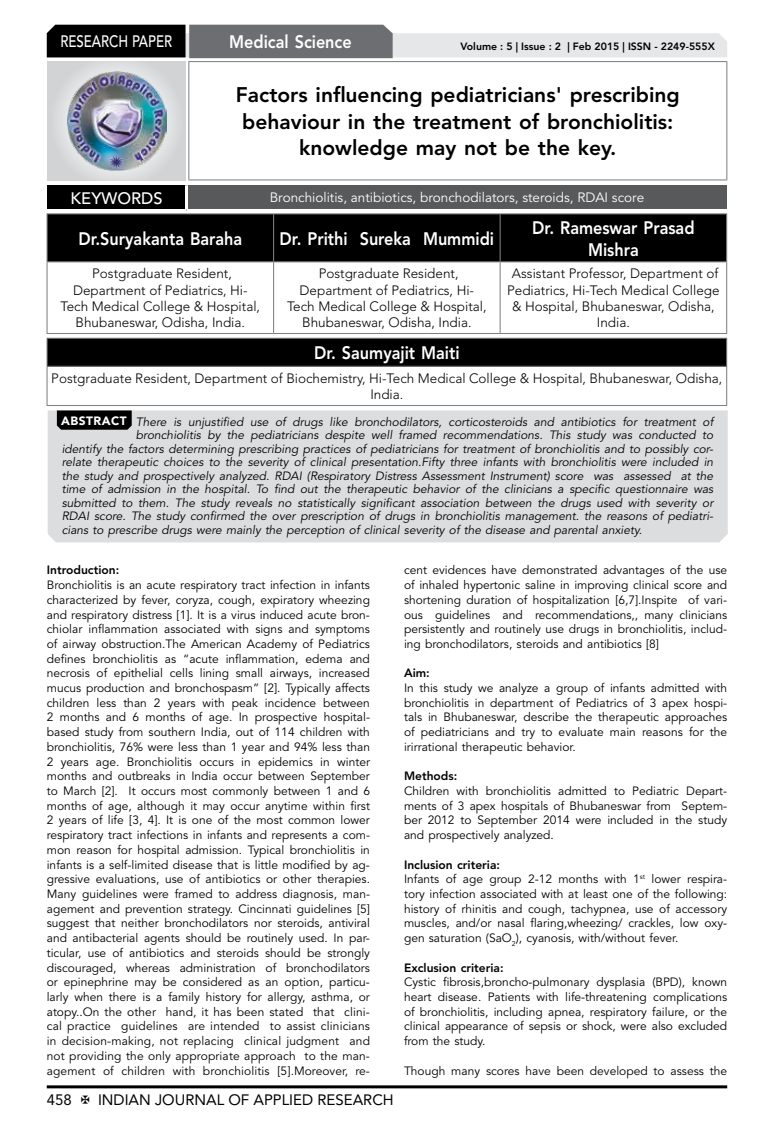
<style>
.page{position:relative;width:774px;height:1136px;background:#fff}
.page>*{position:absolute;margin:0;border:0;box-sizing:border-box;transform-origin:0 0}
.t1{font:800 21px/26.2px "Avenir LT Std";color:#000;text-align:center}
.t2{font:800 18px/21.6px "Avenir LT Std";color:#fff;text-align:center;scale:.9 1}
.t3{font:500 16.5px "Avenir LT Std";color:#fff;scale:.8 1}
.t4{font:500 16.5px "Avenir LT Std";color:#fff}
.t5{font:15px "Avenir LT Std";color:#000}
.t6{font:300 13.5px/16.2px "Avenir LT Std";color:#000;text-align:center}
.t7{font:13.5px "Avenir LT Std";color:#fff}
.t8{font:12px/14.7px "Avenir LT Std";color:#000;text-align:justify}
.t9{font:italic 12px "Avenir LT Std";color:#000}
.t10{font:800 12px "Avenir LT Std";color:#000}
.t11{font:800 10.5px "Avenir LT Std";color:#000}
.s1{font-weight:900;font-style:normal;color:#fff}
.s2{font-weight:800}
</style>
<div class="page">
<hr style="left:47px;top:1085px;width:680px;height:3px;background:#000">
<div style="left:48px;top:62px;width:137px;height:118px;background:linear-gradient(to right,#d9dadb,#d9dadb)"></div>
<img style="left:68px;top:71px;width:99px;height:100px">
<svg style="left:47px;top:25px;width:680px;height:33px;background:#979899"></svg>
<hr style="left:188px;top:61px;width:539px;height:1px;background:#808285">
<hr style="left:188px;top:62px;width:1px;height:117px;background:#808285">
<hr style="left:726px;top:62px;width:1px;height:117px;background:#808285">
<hr style="left:188px;top:179px;width:539px;height:1px;background:#808285">
<div style="left:48px;top:214px;width:678px;height:47px;background:#000"></div>
<hr style="left:47px;top:213px;width:227px;height:1px;background:#808285">
<hr style="left:47px;top:214px;width:1px;height:47px;background:#808285">
<hr style="left:274px;top:213px;width:226px;height:1px;background:#808285">
<hr style="left:273px;top:214px;width:1px;height:47px;background:#808285">
<hr style="left:500px;top:213px;width:227px;height:1px;background:#808285">
<hr style="left:500px;top:214px;width:1px;height:47px;background:#808285">
<hr style="left:726px;top:214px;width:1px;height:47px;background:#808285">
<hr style="left:47px;top:261px;width:227px;height:1px;background:#808285">
<hr style="left:47px;top:262px;width:1px;height:71px;background:#808285">
<hr style="left:274px;top:261px;width:226px;height:1px;background:#808285">
<hr style="left:273px;top:262px;width:1px;height:71px;background:#808285">
<hr style="left:500px;top:261px;width:227px;height:1px;background:#808285">
<hr style="left:500px;top:262px;width:1px;height:71px;background:#808285">
<hr style="left:726px;top:262px;width:1px;height:71px;background:#808285">
<hr style="left:47px;top:333px;width:227px;height:1px;background:#808285">
<hr style="left:274px;top:333px;width:226px;height:1px;background:#808285">
<hr style="left:500px;top:333px;width:227px;height:1px;background:#808285">
<div style="left:47px;top:338px;width:680px;height:28px;background:#000"></div>
<hr style="left:47px;top:338px;width:680px;height:1px;background:#808285">
<svg style="left:47px;top:339px;width:1px;height:27px"></svg>
<svg style="left:726px;top:339px;width:1px;height:27px"></svg>
<hr style="left:47px;top:366px;width:680px;height:1px;background:#808285">
<hr style="left:47px;top:367px;width:1px;height:38px;background:#808285">
<hr style="left:726px;top:367px;width:1px;height:38px;background:#808285">
<hr style="left:47px;top:405px;width:680px;height:1px;background:#808285">
<div style="left:47px;top:185px;width:139px;height:25px;background:#000"></div>
<div style="left:186px;top:185px;width:541px;height:25px;background:#58595b"></div>
<hr style="left:185px;top:185px;width:3px;height:24px;background:#fff">
<hr style="left:47px;top:209px;width:139px;height:3px;background:#fff">
<hr style="left:186px;top:209px;width:541px;height:3px;background:#fff">
<div style="left:48px;top:410px;width:680px;height:132px;background:#dcddde"></div>
<svg style="left:57px;top:410px;width:75px;height:19px"></svg>
<h3 class="t3" style="left:60px;top:32px;width:139px">RESEARCH PAPER</h3>
<h2 class="t2" style="left:229px;top:31px;width:138px">Medical Science</h2>
<p class="t11" style="left:460px;top:41px;width:256px">Volume : 5 | Issue : 2 | Feb 2015 | ISSN - 2249-555X</p>
<h1 class="t1" style="left:236px;top:82px;width:445px">Factors influencing pediatricians' prescribing behaviour in the treatment of bronchiolitis: knowledge may not be the key.</h1>
<h3 class="t4" style="left:71px;top:189px;width:94px">KEYWORDS</h3>
<p class="t7" style="left:270px;top:189px;width:376px">Bronchiolitis, antibiotics, bronchodilators, steroids, RDAI score</p>
<h2 class="t2" style="left:78px;top:228px;width:183px">Dr.Suryakanta Baraha</h2>
<h2 class="t2" style="left:280px;top:228px;width:240px">Dr. Prithi Sureka Mummidi</h2>
<h2 class="t2" style="left:532px;top:217px;width:182px">Dr. Rameswar Prasad<br>Mishra</h2>
<p class="t6" style="left:61px;top:266px;width:201px">Postgraduate Resident,<br>Department of Pediatrics, Hi-<br>Tech Medical College &amp; Hospital,<br>Bhubaneswar, Odisha, India.</p>
<p class="t6" style="left:287px;top:266px;width:201px">Postgraduate Resident,<br>Department of Pediatrics, Hi-<br>Tech Medical College &amp; Hospital,<br>Bhubaneswar, Odisha, India.</p>
<p class="t6" style="left:507px;top:266px;width:214px">Assistant Professor, Department of<br>Pediatrics, Hi-Tech Medical College &amp; Hospital, Bhubaneswar, Odisha,<br>India.</p>
<h2 class="t2" style="left:314px;top:342px;width:163px">Dr. Saumyajit Maiti</h2>
<p class="t6" style="left:51px;top:370px;width:672px">Postgraduate Resident, Department of Biochemistry, Hi-Tech Medical College &amp; Hospital, Bhubaneswar, Odisha,<br>India.</p>
<p class="t9" style="left:61px;top:414px;width:654px"><span class="s1">ABSTRACT</span> There is unjustified use of drugs like bronchodilators, corticosteroids and antibiotics for treatment of</p>
<p class="t9" style="left:136px;top:428px;width:579px">bronchiolitis by the pediatricians despite well framed recommendations. This study was conducted to</p>
<p class="t9" style="left:62px;top:441px;width:653px">identify the factors determining prescribing practices of pediatricians for treatment of bronchiolitis and to possibly cor-</p>
<p class="t9" style="left:62px;top:455px;width:653px">relate therapeutic choices to the severity of clinical presentation.Fifty three infants with bronchiolitis were included in</p>
<p class="t9" style="left:62px;top:468px;width:653px">the study and prospectively analyzed. RDAI (Respiratory Distress Assessment Instrument) score was assessed at the</p>
<p class="t9" style="left:62px;top:482px;width:653px">time of admission in the hospital. To find out the therapeutic behavior of the clinicians a specific questionnaire was</p>
<p class="t9" style="left:62px;top:495px;width:653px">submitted to them. The study reveals no statistically significant association between the drugs used with severity or</p>
<p class="t9" style="left:62px;top:509px;width:653px">RDAI score. The study confirmed the over prescription of drugs in bronchiolitis management. the reasons of pediatri-</p>
<p class="t9" style="left:62px;top:522px;width:582px">cians to prescribe drugs were mainly the perception of clinical severity of the disease and parental anxiety.</p>
<p class="t10" style="left:47px;top:563px;width:74px">Introduction:</p>
<p class="t8" style="left:47px;top:578px;width:325px">Bronchiolitis is an acute respiratory tract infection in infants characterized by fever, coryza, cough, expiratory wheezing and respiratory distress [1]. It is a virus induced acute bron&shy;chiolar inflammation associated with signs and symptoms of airway obstruction.The American Academy of Pediatrics defines bronchiolitis as “acute inflammation, edema and necrosis of epithelial cells lining small airways, increased mucus production and bronchospasm” [2]. Typically affects children less than 2 years with peak incidence between 2 months and 6 months of age. In prospective hospital&shy;based study from southern India, out of 114 children with bronchiolitis, 76% were less than 1 year and 94% less than 2 years age. Bronchiolitis occurs in epidemics in winter months and outbreaks in India occur between September to March [2]. It occurs most commonly between 1 and 6 months of age, although it may occur anytime within first 2 years of life [3, 4]. It is one of the most common lower respiratory tract infections in infants and represents a com&shy;mon reason for hospital admission. Typical bronchiolitis in infants is a self-limited disease that is little modified by ag&shy;gressive evaluations, use of antibiotics or other therapies.<br>Many guidelines were framed to address diagnosis, man&shy;agement and prevention strategy. Cincinnati guidelines [5] suggest that neither bronchodilators nor steroids, antiviral and antibacterial agents should be routinely used. In par&shy;ticular, use of antibiotics and steroids should be strongly discouraged, whereas administration of bronchodilators or epinephrine may be considered as an option, particu&shy;larly when there is a family history for allergy, asthma, or atopy..On the other hand, it has been stated that clini&shy;cal practice guidelines are intended to assist clinicians in decision-making, not replacing clinical judgment and not providing the only appropriate approach to the man&shy;agement of children with bronchiolitis [5].Moreover, re-</p>
<p class="t8" style="left:404px;top:563px;width:325px">cent evidences have demonstrated advantages of the use of inhaled hypertonic saline in improving clinical score and shortening duration of hospitalization [6,7].Inspite of vari&shy;ous guidelines and recommendations,, many clinicians persistently and routinely use drugs in bronchiolitis, includ&shy;ing bronchodilators, steroids and antibiotics [8]</p>
<p class="t10" style="left:404px;top:666px;width:27px">Aim:</p>
<p class="t8" style="left:404px;top:680px;width:325px">In this study we analyze a group of infants admitted with bronchiolitis in department of Pediatrics of 3 apex hospi&shy;tals in Bhubaneswar, describe the therapeutic approaches of pediatricians and try to evaluate main reasons for the irirrational therapeutic behavior.</p>
<p class="t10" style="left:404px;top:769px;width:55px">Methods:</p>
<p class="t8" style="left:404px;top:783px;width:325px">Children with bronchiolitis admitted to Pediatric Depart&shy;ments of 3 apex hospitals of Bhubaneswar from Septem&shy;ber 2012 to September 2014 were included in the study and prospectively analyzed.</p>
<p class="t8" style="left:404px;top:857px;width:325px;text-align:left"><span class="s2">Inclusion criteria:<br></span>Infants of age group 2-12 months with 1<sup>st</sup> lower respira&shy;tory infection associated with at least one of the following: history of rhinitis and cough, tachypnea, use of accessory muscles, and/or nasal flaring,wheezing/ crackles, low oxy&shy;gen saturation (SaO<sub>2</sub>), cyanosis, with/without fever.</p>
<p class="t10" style="left:404px;top:960px;width:101px">Exclusion criteria:</p>
<p class="t8" style="left:404px;top:974px;width:325px">Cystic fibrosis,broncho-pulmonary dysplasia (BPD), known heart disease. Patients with life-threatening complications of bronchiolitis, including apnea, respiratory failure, or the clinical appearance of sepsis or shock, were also excluded from the study.</p>
<p class="t8" style="left:404px;top:1063px;width:325px">Though many scores have been developed to assess the</p>
<p class="t5" style="left:47px;top:1090px;width:27px">458</p>
<p class="t5" style="left:98px;top:1090px;width:297px">INDIAN JOURNAL OF APPLIED RESEARCH</p>
</div>
